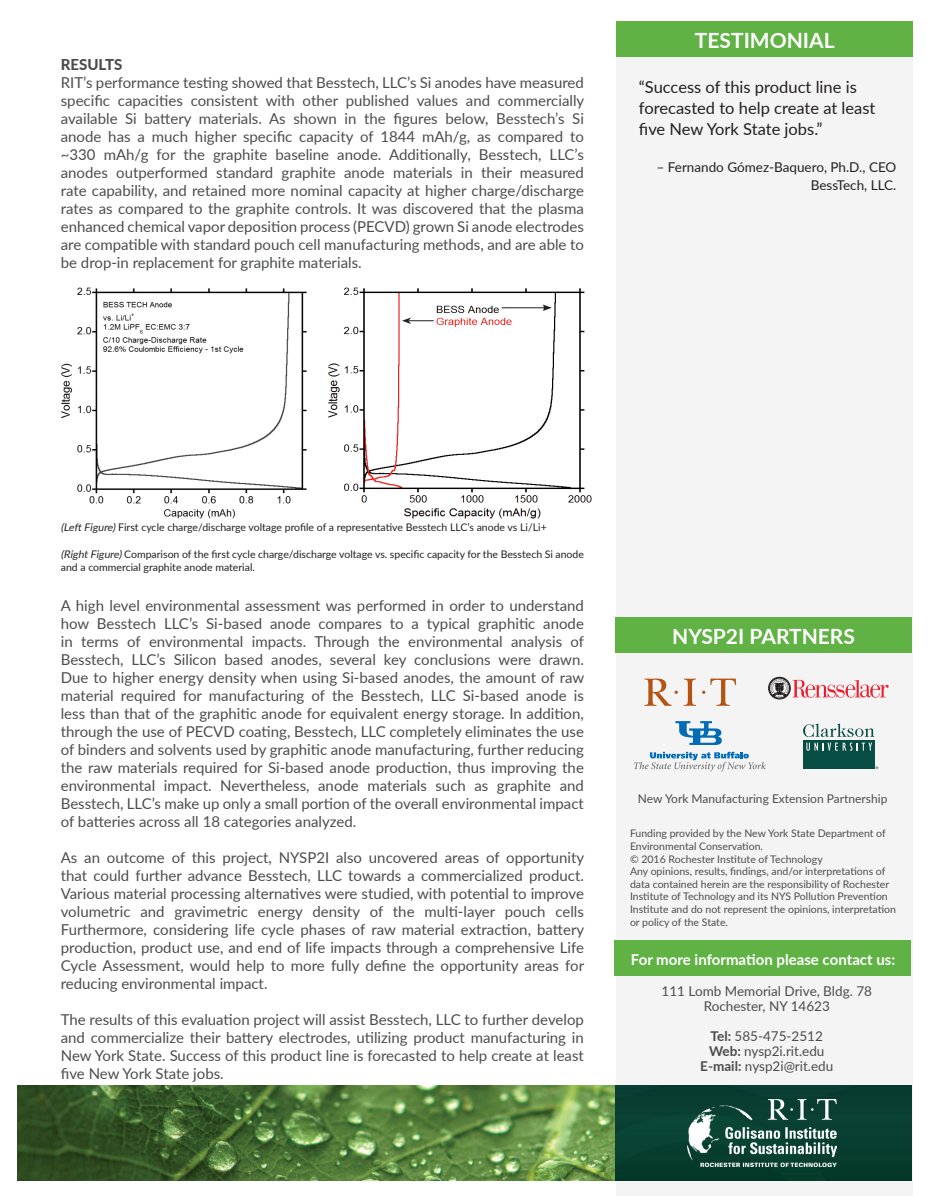
<style>
.page{position:relative;width:932px;height:1202px;background:#fff}
.page>*{position:absolute;margin:0;border:0;box-sizing:border-box;transform-origin:0 0}
.t1{font:700 21px "Lato";color:#fff}
.t2{font:16.5px/21px "Lato";color:#231f20}
.t3{font:15px/18px "Lato";color:#4b4c4d;text-align:justify}
.t4{font:700 15px "Lato";color:#fff}
.t5{font:800 15px "Lato";color:#4b4c4d}
.t6{font:13.5px/15px "Lato";color:#4b4c4d;text-align:center}
.t7{font:13.5px/18px "Lato";color:#231f20;text-align:right}
.t8{font:12px "Lato";color:#4b4c4d}
.t9{font:10.5px/12.6px "Lato";color:#4b4c4d}
.t10{font:10.5px/12.6px "Lato";color:#231f20}
.s1{font-style:italic}
.s2{font-weight:700}
</style>
<div class="page">
<div style="left:616px;top:21px;width:296px;height:1174px;background:#f4f4f4"></div>
<div style="left:616px;top:21px;width:296px;height:36px;background:#60b245"></div>
<svg style="left:675px;top:721px;width:46px;height:24px"></svg>
<svg style="left:634px;top:751px;width:131px;height:20px"></svg>
<div style="left:803px;top:741px;width:71px;height:28px;background:#084d43"></div>
<svg style="left:803px;top:723px;width:71px;height:27px"></svg>
<div style="left:768px;top:676px;width:22px;height:23px;border:1px solid #231f20;border-radius:50%"></div>
<div style="left:768px;top:677px;width:22px;height:21px;border:1px solid #231f20;border-radius:50%"></div>
<svg style="left:770px;top:678px;width:118px;height:20px"></svg>
<div style="left:615px;top:617px;width:296px;height:36px;background:#60b245"></div>
<svg style="left:684px;top:678px;width:12px;height:28px"></svg>
<svg style="left:644px;top:678px;width:34px;height:28px"></svg>
<svg style="left:702px;top:678px;width:34px;height:28px"></svg>
<img style="left:18px;top:1085px;width:597px;height:95px">
<div style="left:614px;top:939px;width:296px;height:36px;background:#60b245"></div>
<div style="left:615px;top:1085px;width:296px;height:95px;background:#083d30"></div>
<img style="left:688px;top:1099px;width:148px;height:67px">
<img style="left:61px;top:287px;width:246px;height:232px">
<img style="left:328px;top:287px;width:264px;height:232px">
<hr style="left:501px;top:307px;width:44px;height:1px;background:#231f20">
<svg style="left:543px;top:304px;width:8px;height:7px"></svg>
<svg style="left:402px;top:317px;width:32px;height:7px"></svg>
<p class="t5" style="left:61px;top:54px;width:63px">RESULTS</p>
<p class="t3" style="left:61px;top:73px;width:525px">RIT’s performance testing showed that Besstech, LLC’s Si anodes have measured specific capacities consistent with other published values and commercially available Si battery materials. As shown in the figures below, Besstech’s Si anode has a much higher specific capacity of 1844 mAh/g, as compared to ~330 mAh/g for the graphite baseline anode. Additionally, Besstech, LLC’s anodes outperformed standard graphite anode materials in their measured rate capability, and retained more nominal capacity at higher charge/discharge rates as compared to the graphite controls. It was discovered that the plasma enhanced chemical vapor deposition process (PECVD) grown Si anode electrodes are compatible with standard pouch cell manufacturing methods, and are able to be drop-in replacement for graphite materials.</p>
<h1 class="t1" style="left:695px;top:25px;width:141px">TESTIMONIAL</h1>
<p class="t2" style="left:639px;top:76px;width:238px">“Success of this product line is forecasted to help create at least five New York State jobs.”</p>
<p class="t7" style="left:656px;top:157px;width:241px">– Fernando Gómez-Baquero, Ph.D., CEO<br>BessTech, LLC.</p>
<p class="t10" style="left:61px;top:521px;width:487px"><span class="s1">(Left Figure)</span>First cycle charge/discharge voltage profile of a representative Besstech LLC’s anode vs Li/Li+</p>
<p class="t10" style="left:61px;top:548px;width:524px"><span class="s1">(RightFigure)</span>Comparison of the first cycle charge/discharge voltage vs. specific capacity for the Besstech Si anode and a commercial graphite anode material.</p>
<p class="t3" style="left:61px;top:595px;width:525px">A high level environmental assessment was performed in order to understand how Besstech LLC’s Si-based anode compares to a typical graphitic anode in terms of environmental impacts. Through the environmental analysis of Besstech, LLC’s Silicon based anodes, several key conclusions were drawn.<br>Due to higher energy density when using Si-based anodes, the amount of raw material required for manufacturing of the Besstech, LLC Si-based anode is less than that of the graphitic anode for equivalent energy storage. In addition, through the use of PECVD coating, Besstech, LLC completely eliminates the use of binders and solvents used by graphitic anode manufacturing, further reducing the raw materials required for Si-based anode production, thus improving the environmental impact. Nevertheless, anode materials such as graphite and Besstech, LLC’s make up only a small portion of the overall environmental impact of batteries across all 18 categories analyzed.</p>
<p class="t3" style="left:61px;top:847px;width:525px">As an outcome of this project, NYSP2I also uncovered areas of opportunity that could further advance Besstech, LLC towards a commercialized product.<br>Various material processing alternatives were studied, with potential to improve volumetric and gravimetric energy density of the multi-layer pouch cells Furthermore, considering life cycle phases of raw material extraction, battery production, product use, and end of life impacts through a comprehensive Life Cycle Assessment, would help to more fully define the opportunity areas for reducing environmental impact.</p>
<p class="t3" style="left:61px;top:1009px;width:524px">The results of this evaluation project will assist Besstech, LLC to further develop and commercialize their battery electrodes, utilizing product manufacturing in New York State. Success of this product line is forecasted to help create at least five New York State jobs.</p>
<h1 class="t1" style="left:672px;top:621px;width:184px">NYSP2I PARTNERS</h1>
<p class="t8" style="left:638px;top:790px;width:251px">New York Manufacturing Extension Partnership</p>
<p class="t9" style="left:630px;top:826px;width:267px">Funding provided by the New York State Department of Environmental Conservation.<br>© 2016 Rochester Institute of Technology<br>Any opinions, results, findings, and/or interpretations of data contained herein are the responsibility of Rochester Institute of Technology and its NYS Pollution Prevention Institute and do not represent the opinions, interpretation or policy of the State.</p>
<p class="t4" style="left:631px;top:948px;width:266px">For more information please contact us:</p>
<p class="t6" style="left:661px;top:983px;width:212px">111 Lomb Memorial Drive, Bldg. 78<br>Rochester, NY 14623</p>
<p class="t6" style="left:700px;top:1028px;width:135px"><span class="s2">Tel:</span> 585-475-2512<br><span class="s2">Web:</span> nysp2i.rit.edu<br><span class="s2">E-mail:</span> nysp2i@rit.edu</p>
</div>
